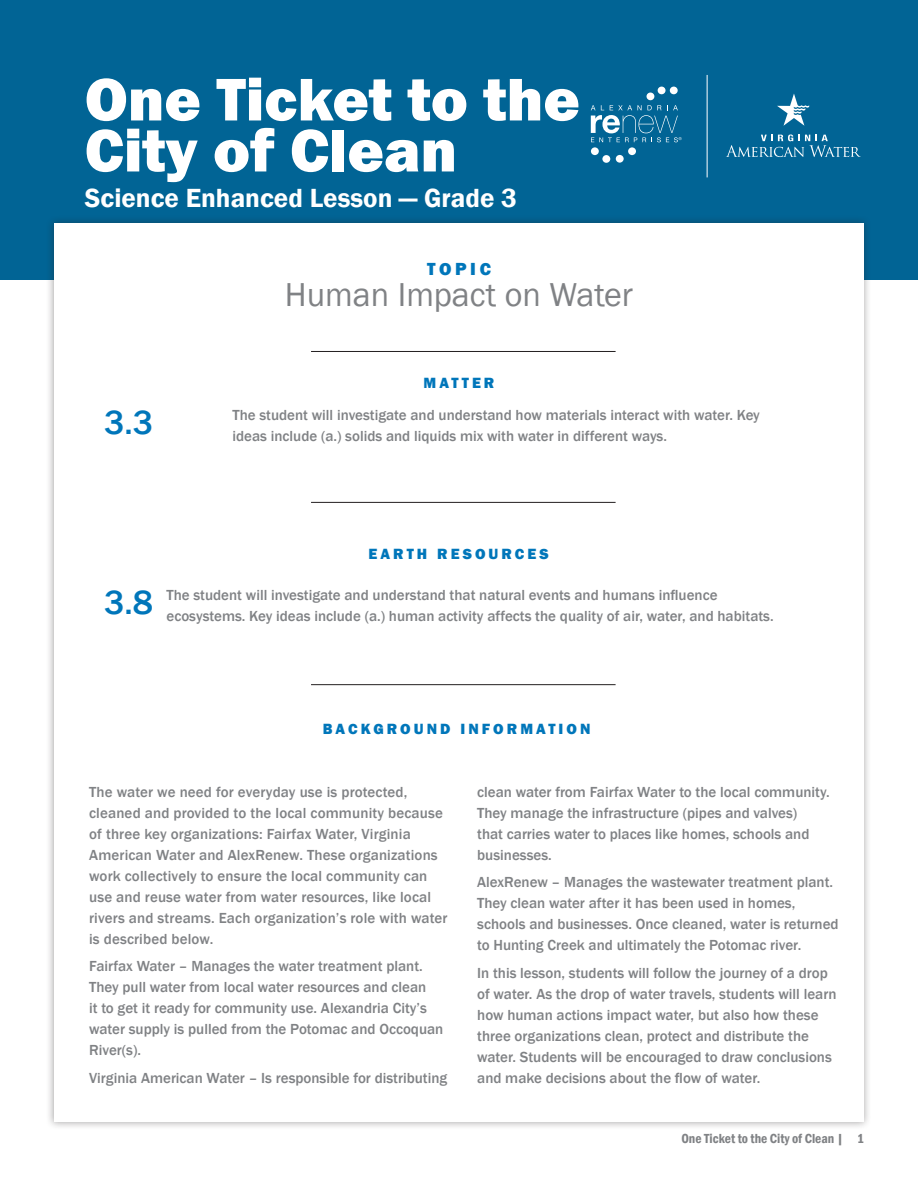
<style>
.page{position:relative;width:918px;height:1188px;background:#fff}
.page>*{position:absolute;margin:0;border:0;box-sizing:border-box;transform-origin:0 0}
.t1{font:800 62.25px "Franklin Gothic";color:#fff}
.big_number{font:500 34.5px "Franklin Gothic";color:#0076ba}
.t2{font:34.05px "Franklin Gothic";color:#808285}
.t3{font:600 27px "Franklin Gothic";color:#fff}
.t4{font:800 18px "Franklin Gothic";letter-spacing:.2em;color:#0076ba}
.t5{font:800 15.3px "Franklin Gothic";letter-spacing:.2em;color:#0076ba}
.body{font:500 15px/21px "Franklin Gothic";color:#808285}
.vision_body{font:500 15px/21px "Franklin Gothic";color:#808285}
.bulleted_objective{font:500 15px/21px "Franklin Gothic";color:#808285}
.vision_body-2{font:600 condensed 13.5px "Franklin Gothic";color:#808285}
</style>
<div class="page">
<div style="left:0;top:0;width:918px;height:280px;background:#016495"></div>
<div style="left:46px;top:215px;width:826px;height:915px;background:#231f20;opacity:.4"></div>
<div style="left:54px;top:224px;width:810px;height:898px;background:#fff"></div>
<hr style="left:311px;top:351px;width:305px;height:1px;background:#231f20">
<hr style="left:311px;top:502px;width:305px;height:1px;background:#231f20">
<hr style="left:311px;top:684px;width:305px;height:1px;background:#231f20">
<hr style="left:707px;top:75px;width:1px;height:102px;background:#fff">
<div style="left:670px;top:87px;width:8px;height:7px;background:#fff;border-radius:50%"></div>
<div style="left:658px;top:87px;width:8px;height:7px;background:#fff;border-radius:50%"></div>
<div style="left:647px;top:93px;width:7px;height:7px;background:#fff;border-radius:50%"></div>
<div style="left:591px;top:147px;width:8px;height:8px;background:#fff;border-radius:50%"></div>
<div style="left:628px;top:147px;width:8px;height:8px;background:#fff;border-radius:50%"></div>
<div style="left:616px;top:155px;width:8px;height:8px;background:#fff;border-radius:50%"></div>
<div style="left:602px;top:155px;width:8px;height:8px;background:#fff;border-radius:50%"></div>
<svg style="left:591px;top:105px;width:91px;height:37px"></svg>
<svg style="left:726px;top:135px;width:135px;height:22px"></svg>
<svg style="left:777px;top:94px;width:32px;height:32px"></svg>
<p class="t1" style="left:85px;top:59px;width:497px">One Ticket to the</p>
<p class="t1" style="left:85px;top:110px;width:374px">City of Clean</p>
<p class="t3" style="left:85px;top:182px;width:434px">Science Enhanced Lesson — Grade 3</p>
<h3 class="t4" style="left:427px;top:257px;width:65px">TOPIC</h3>
<p class="t2" style="left:285px;top:274px;width:350px">Human Impact on Water</p>
<h3 class="t5" style="left:424px;top:373px;width:72px">MATTER</h3>
<p class="big_number" style="left:104px;top:401px;width:50px">3.3</p>
<p class="bulleted_objective" style="left:232px;top:405px;width:529px">The student will investigate and understand how materials interact with water. Key ideas include (a.) solids and liquids mix with water in different ways.</p>
<h3 class="t5" style="left:368px;top:544px;width:182px">EARTH RESOURCES</h3>
<p class="big_number" style="left:104px;top:581px;width:50px">3.8</p>
<p class="vision_body" style="left:166px;top:585px;width:609px">The student will investigate and understand that natural events and humans influence ecosystems. Key ideas include (a.) human activity affects the quality of air, water, and habitats.</p>
<h3 class="t5" style="left:323px;top:719px;width:269px">BACKGROUND INFORMATION</h3>
<p class="body" style="left:89px;top:781px;width:360px">The water we need for everyday use is protected, cleaned and provided to the local community because of three key organizations: Fairfax Water, Virginia American Water and AlexRenew. These organizations work collectively to ensure the local community can use and reuse water from water resources, like local rivers and streams. Each organization’s role with water is described below.</p>
<p class="body" style="left:89px;top:956px;width:356px">Fairfax Water – Manages the water treatment plant.<br>They pull water from local water resources and clean<br>it to get it ready for community use. Alexandria City’s water supply is pulled from the Potomac and Occoquan River(s).</p>
<p class="body" style="left:89px;top:1068px;width:360px">Virginia American Water – Is responsible for distributing</p>
<p class="body" style="left:477px;top:781px;width:354px">clean water from Fairfax Water to the local community.<br>They manage the infrastructure (pipes and valves)<br>that carries water to places like homes, schools and businesses.</p>
<p class="body" style="left:477px;top:872px;width:363px">AlexRenew – Manages the wastewater treatment plant.<br>They clean water after it has been used in homes, schools and businesses. Once cleaned, water is returned to Hunting Creek and ultimately the Potomac river.</p>
<p class="body" style="left:477px;top:963px;width:361px">In this lesson, students will follow the journey of a drop of water. As the drop of water travels, students will learn how human actions impact water, but also how these three organizations clean, protect and distribute the water. Students will be encouraged to draw conclusions and make decisions about the flow of water.</p>
<p class="vision_body-2" style="left:681px;top:1130px;width:184px">One Ticket to the City of Clean | 1</p>
</div>
